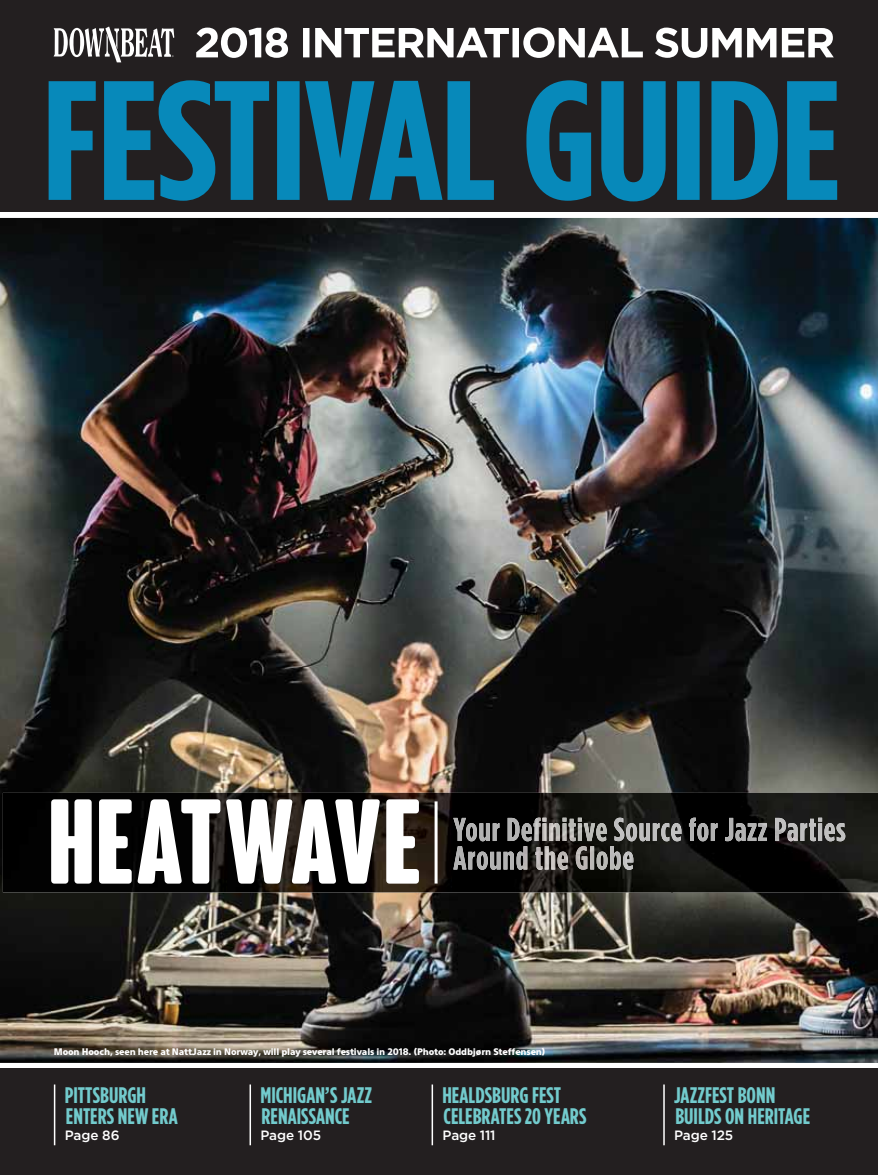
<style>
.page{position:relative;width:878px;height:1175px;background:#fff}
.page>*{position:absolute;margin:0;border:0;box-sizing:border-box;transform-origin:0 0}
.t1{font:700 condensed 22.5px/21px "Gotham HTF";color:#72cbcd}
.t2{font:500 13.5px "Gotham HTF";letter-spacing:-.01em;color:#fff}
.t3{font:900 9px "Eau Sans";letter-spacing:-.015em;color:#fff}
</style>
<div class="page">
<div style="left:0;top:0;width:878px;height:212px;background:#231f20"></div>
<svg style="left:54px;top:26px;width:120px;height:36px"></svg>
<svg style="left:196px;top:27px;width:637px;height:31px"></svg>
<svg style="left:49px;top:80px;width:788px;height:121px;fill:#0789ba"></svg>
<img style="left:0;top:218px;width:878px;height:844px">
<div style="left:0;top:1068px;width:878px;height:106px;background:#231f20"></div>
<hr style="left:249px;top:1084px;width:2px;height:61px;background:#fff">
<hr style="left:54px;top:1084px;width:1px;height:61px;background:#fff">
<hr style="left:663px;top:1084px;width:1px;height:61px;background:#fff">
<hr style="left:431px;top:1084px;width:2px;height:61px;background:#fff">
<img style="left:3px;top:793px;width:875px;height:99px">
<svg style="left:51px;top:799px;width:368px;height:84px"></svg>
<img style="left:453px;top:846px;width:180px;height:23px">
<img style="left:466px;top:823px;width:379px;height:18px">
<hr style="left:434px;top:801px;width:3px;height:82px;background:#fff">
<p class="t3" style="left:54px;top:1047px;width:493px">Moon Hooch, seen here at NattJazz in Norway, will play several festivals in 2018. (Photo: Oddbjørn Steffensen)</p>
<p class="t1" style="left:65px;top:1086px;width:114px">PITTSBURGH<br>ENTERS NEW ERA</p>
<p class="t2" style="left:65px;top:1127px;width:56px">Page 86</p>
<p class="t1" style="left:260px;top:1086px;width:113px">MICHIGAN’S JAZZ<br>RENAISSANCE</p>
<p class="t2" style="left:260px;top:1127px;width:62px">Page 105</p>
<p class="t1" style="left:442px;top:1086px;width:145px">HEALDSBURG FEST<br>CELEBRATES 20 YEARS</p>
<p class="t2" style="left:442px;top:1127px;width:55px">Page 111</p>
<p class="t1" style="left:674px;top:1086px;width:137px">JAZZFEST BONN<br>BUILDS ON HERITAGE</p>
<p class="t2" style="left:674px;top:1127px;width:61px">Page 125</p>
</div>
